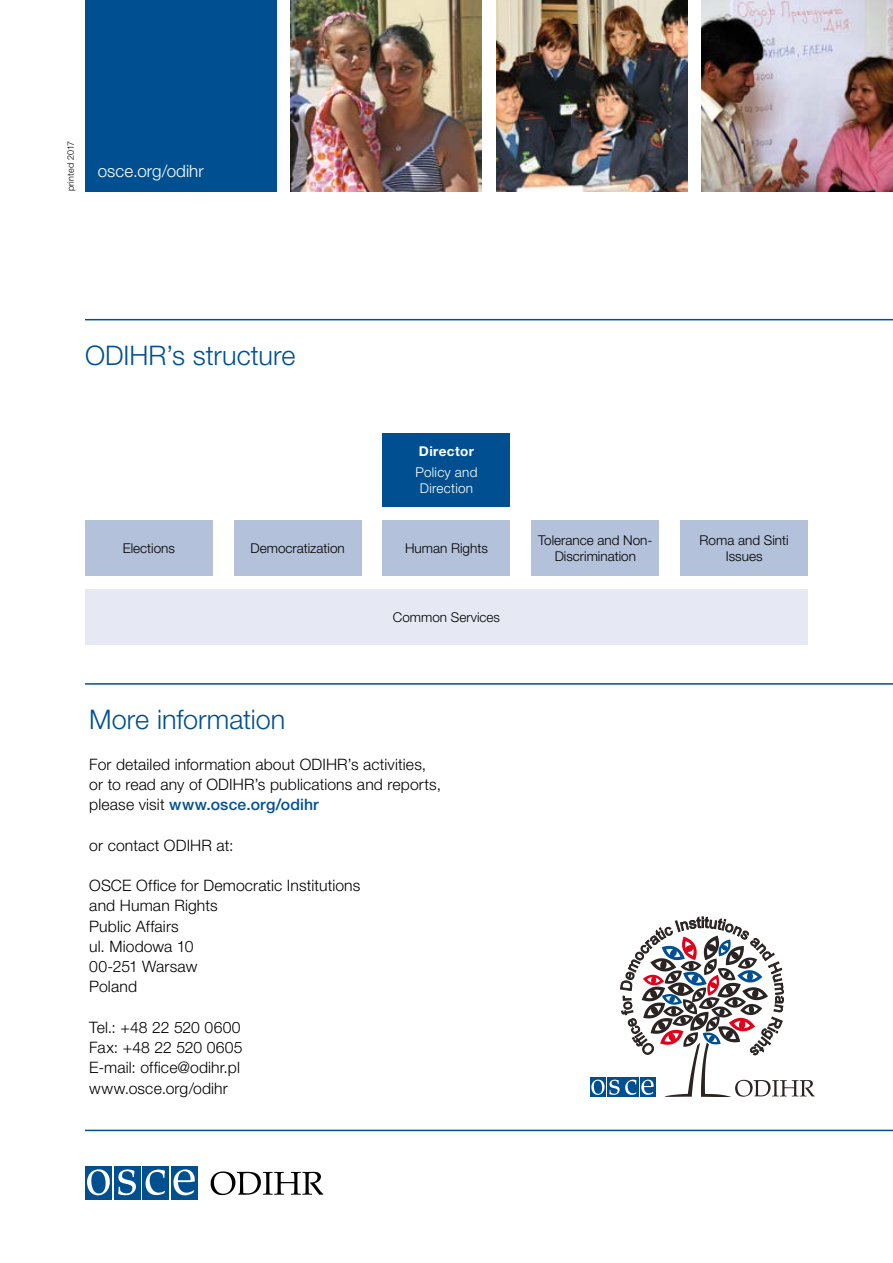
<style>
.page{position:relative;width:893px;height:1263px;background:#fff}
.page>*{position:absolute;margin:0;border:0;box-sizing:border-box;transform-origin:0 0}
.t1{font:300 27px "Helvetica Neue LT Pro";color:#005091}
.t2{font:300 16.95px "Helvetica Neue LT Pro";letter-spacing:.005em;color:#fff}
.t3{font:300 15.75px/20.2px "Helvetica Neue LT Pro";letter-spacing:.01em;color:#000}
.t4{font:300 13.5px/16.2px "Helvetica Neue LT Pro";color:#000;text-align:center}
.t5{font:300 13.5px/16.2px "Helvetica Neue LT Pro";letter-spacing:.02em;color:#fff;text-align:center}
.t6{font:700 13.5px "Helvetica Neue LT Pro";letter-spacing:.03em;color:#fff}
.t7{font:300 9px "Helvetica Neue LT Pro";letter-spacing:.02em;color:#000}
.s1{font-weight:500;color:#005091}
</style>
<div class="page">
<div style="left:85px;top:0;width:191px;height:191px;background:#005091"></div>
<img style="left:702px;top:0;width:191px;height:191px">
<img style="left:496px;top:0;width:191px;height:191px">
<img style="left:291px;top:0;width:191px;height:191px">
<div style="left:142px;top:1166px;width:27px;height:33px;background:#005091"></div>
<div style="left:85px;top:1166px;width:27px;height:33px;background:#005091"></div>
<svg style="left:87px;top:1166px;width:78px;height:34px"></svg>
<div style="left:171px;top:1166px;width:27px;height:33px;background:#005091"></div>
<svg style="left:172px;top:1169px;width:23px;height:31px"></svg>
<svg style="left:210px;top:1171px;width:113px;height:24px"></svg>
<hr style="left:85px;top:1130px;width:808px;height:1px;background:#005091">
<hr style="left:85px;top:319px;width:808px;height:1px;background:#005091">
<hr style="left:85px;top:683px;width:808px;height:2px;background:#005091">
<div style="left:383px;top:433px;width:127px;height:74px;background:#005091"></div>
<div style="left:85px;top:520px;width:128px;height:55px;background:#b4c1db"></div>
<div style="left:234px;top:520px;width:127px;height:55px;background:#b4c1db"></div>
<div style="left:383px;top:520px;width:127px;height:55px;background:#b4c1db"></div>
<div style="left:531px;top:520px;width:128px;height:55px;background:#b4c1db"></div>
<div style="left:680px;top:520px;width:128px;height:55px;background:#b4c1db"></div>
<div style="left:85px;top:589px;width:723px;height:55px;background:#e6e9f3"></div>
<div style="left:590px;top:1077px;width:16px;height:20px;background:#005091"></div>
<svg style="left:591px;top:917px;width:224px;height:180px"></svg>
<p class="t7" style="left:65px;top:191px;width:52px;rotate:-90deg">printed 2017</p>
<p class="t2" style="left:98px;top:161px;width:107px">osce.org/odihr</p>
<h1 class="t1" style="left:85px;top:338px;width:212px">ODIHR’s structure</h1>
<p class="t6" style="left:419px;top:443px;width:57px">Director</p>
<p class="t5" style="left:416px;top:464px;width:63px">Policy and<br>Direction</p>
<p class="t4" style="left:123px;top:539px;width:54px">Elections</p>
<p class="t4" style="left:251px;top:539px;width:96px">Democratization</p>
<p class="t4" style="left:405px;top:539px;width:84px">Human Rights</p>
<p class="t4" style="left:538px;top:531px;width:116px">Tolerance and Non-<br>Discrimination</p>
<p class="t4" style="left:700px;top:531px;width:91px">Roma and Sinti<br>Issues</p>
<p class="t4" style="left:393px;top:608px;width:109px">Common Services</p>
<h1 class="t1" style="left:89px;top:703px;width:198px">More information</h1>
<p class="t3" style="left:89px;top:753px;width:353px">For detailed information about ODIHR’s activities, or to read any of ODIHR’s publications and reports, please visit <span class="s1">www.osce.org/odihr</span></p>
<p class="t3" style="left:89px;top:834px;width:146px">or contact ODIHR at:</p>
<p class="t3" style="left:89px;top:875px;width:273px">OSCE Office for Democratic Institutions and Human Rights<br>Public Affairs<br>ul. Miodowa 10<br>00-251 Warsaw<br>Poland</p>
<p class="t3" style="left:89px;top:1017px;width:155px">Tel.: +48 22 520 0600<br>Fax: +48 22 520 0605<br>E-mail: office@odihr.pl www.osce.org/odihr</p>
</div>
